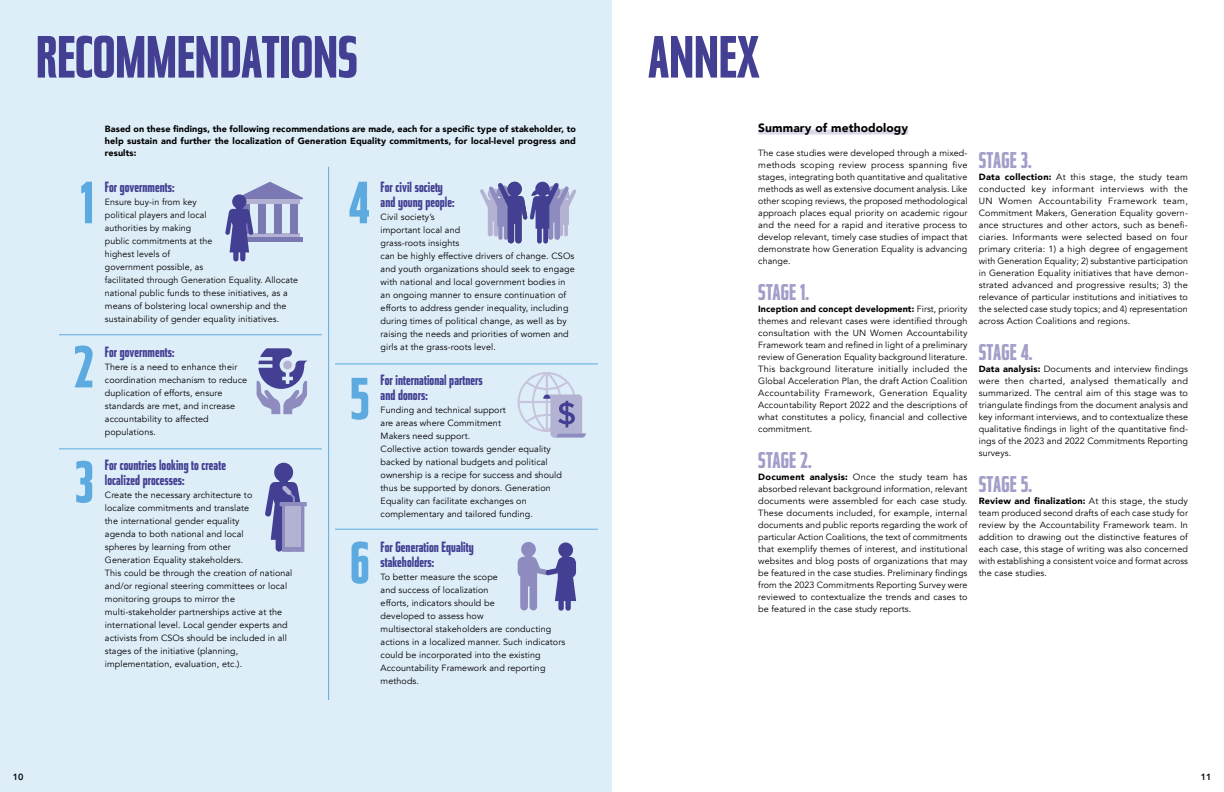
<style>
.page{position:relative;width:1224px;height:792px;background:#fff}
.page>*{position:absolute;margin:0;border:0;box-sizing:border-box;transform-origin:0 0}
.H_1_OK{font:700 60px "Tasse";color:#433f92}
.H_1_OK-2{font:700 60px "Tasse";color:#5caadf}
.body_OK{font:700 23px "Tasse";letter-spacing:.005em;color:#a19fc8}
.KF_body{font:700 15px/15px "Tasse";letter-spacing:.005em;color:#433f92}
.H2_underline_OK_highlight{font:900 12px "Avenir";letter-spacing:.01em;color:#000}
.body_OK-2{font:9px/12px "Avenir";letter-spacing:.01em;color:#000;text-align:justify}
.KF_body-2{font:9px/13px "Avenir";letter-spacing:.01em;color:#000}
.body_OK-3{font:900 9px/12px "Avenir";letter-spacing:.015em;color:#000;text-align:justify}
.t1{font:800 9px "Avenir";color:#000}
.s1{font-weight:900}
</style>
<div class="page">
<div style="left:0;top:0;width:612px;height:792px;background:#deeef9"></div>
<hr style="left:328px;top:167px;width:1px;height:533px;background:#5caadf">
<hr style="left:335px;top:363px;width:263px;height:1px;background:#5caadf">
<hr style="left:335px;top:529px;width:263px;height:1px;background:#5caadf">
<hr style="left:59px;top:334px;width:263px;height:1px;background:#5caadf">
<hr style="left:59px;top:448px;width:263px;height:1px;background:#5caadf">
<svg style="left:225px;top:182px;width:78px;height:79px"></svg>
<svg style="left:265px;top:463px;width:42px;height:89px"></svg>
<div style="left:285px;top:506px;width:16px;height:41px;background:#b4b2d3"></div>
<svg style="left:480px;top:181px;width:96px;height:63px"></svg>
<svg style="left:518px;top:372px;width:68px;height:66px"></svg>
<svg style="left:257px;top:348px;width:51px;height:66px"></svg>
<hr style="left:758px;top:130px;width:150px;height:4px;background:#dad8e9">
<svg style="left:518px;top:542px;width:58px;height:69px"></svg>
<p class="H_1_OK" style="left:36px;top:24px;width:323px">RECOMMENDATIONS</p>
<p class="H_1_OK-2" style="left:81px;top:170px;width:14px">1</p>
<p class="H_1_OK-2" style="left:74px;top:334px;width:21px">2</p>
<p class="H_1_OK-2" style="left:76px;top:449px;width:19px">3</p>
<p class="body_OK-3" style="left:105px;top:123px;width:473px">Based on these findings, the following recommendations are made, each for a specific type of stakeholder, to help sustain and further the localization of Generation Equality commitments, for local-level progress and results:</p>
<p class="KF_body" style="left:105px;top:180px;width:71px">For governments:</p>
<p class="KF_body-2" style="left:105px;top:196px;width:195px">Ensure buy-in from key<br>political players and local<br>authorities by making<br>public commitments at the<br>highest levels of<br>government possible, as<br>facilitated through Generation Equality. Allocate national public funds to these initiatives, as a means of bolstering local ownership and the sustainability of gender equality initiatives.</p>
<p class="KF_body" style="left:105px;top:344px;width:71px">For governments:</p>
<p class="KF_body-2" style="left:105px;top:361px;width:144px">There is a need to enhance their coordination mechanism to reduce duplication of efforts, ensure standards are met, and increase accountability to affected populations.</p>
<p class="KF_body" style="left:105px;top:457px;width:123px">For countries looking to create localized processes:</p>
<p class="KF_body-2" style="left:105px;top:488px;width:189px">Create the necessary architecture to<br>localize commitments and translate<br>the international gender equality<br>agenda to both national and local<br>spheres by learning from other<br>Generation Equality stakeholders.<br>This could be through the creation of national and/or regional steering committees or local monitoring groups to mirror the multi-stakeholder partnerships active at the international level. Local gender experts and activists from CSOs should be included in all stages of the initiative (planning, implementation, evaluation, etc.).</p>
<p class="H_1_OK-2" style="left:349px;top:170px;width:22px">4</p>
<p class="H_1_OK-2" style="left:351px;top:366px;width:20px">5</p>
<p class="H_1_OK-2" style="left:350px;top:530px;width:20px">6</p>
<p class="KF_body" style="left:381px;top:180px;width:75px">For civil society and young people:</p>
<p class="KF_body-2" style="left:381px;top:211px;width:196px">Civil society’s<br>important local and<br>grass-roots insights<br>can be highly effective drivers of change. CSOs and youth organizations should seek to engage with national and local government bodies in an ongoing manner to ensure continuation of efforts to address gender inequality, including during times of political change, as well as by raising the needs and priorities of women and girls at the grass-roots level.</p>
<p class="KF_body" style="left:381px;top:372px;width:104px">For international partners and donors:</p>
<p class="KF_body-2" style="left:381px;top:404px;width:183px">Funding and technical support<br>are areas where Commitment<br>Makers need support.<br>Collective action towards gender equality backed by national budgets and political ownership is a recipe for success and should thus be supported by donors. Generation Equality can facilitate exchanges on complementary and tailored funding.</p>
<p class="KF_body" style="left:381px;top:539px;width:95px">For Generation Equality stakeholders:</p>
<p class="KF_body-2" style="left:381px;top:570px;width:186px">To better measure the scope<br>and success of localization<br>efforts, indicators should be<br>developed to assess how<br>multisectoral stakeholders are conducting actions in a localized manner. Such indicators could be incorporated into the existing<br>Accountability Framework and reporting methods.</p>
<p class="H_1_OK" style="left:648px;top:24px;width:113px">ANNEX</p>
<p class="H2_underline_OK_highlight" style="left:758px;top:118px;width:152px">Summary of methodology</p>
<p class="body_OK-2" style="left:758px;top:147px;width:211px">The case studies were developed through a mixed&shy;methods scoping review process spanning five stages, integrating both quantitative and qualitative methods as well as extensive document analysis. Like other scoping reviews, the proposed methodological approach places equal priority on academic rigour and the need for a rapid and iterative process to develop relevant, timely case studies of impact that demonstrate how Generation Equality is advancing change.</p>
<p class="body_OK" style="left:758px;top:280px;width:52px">STAGE 1.</p>
<p class="body_OK-2" style="left:758px;top:303px;width:211px"><span class="s1">Inception and concept development:</span> First, priority themes and relevant cases were identified through consultation with the UN Women Accountability Framework team and refined in light of a preliminary review of Generation Equality background literature.<br>This background literature initially included the Global Acceleration Plan, the draft Action Coalition Accountability Framework, Generation Equality Accountability Report 2022 and the descriptions of what constitutes a policy, financial and collective commitment.</p>
<p class="body_OK" style="left:758px;top:448px;width:55px">STAGE 2.</p>
<p class="body_OK-2" style="left:758px;top:471px;width:211px"><span class="s1">Document analysis:</span> Once the study team has absorbed relevant background information, relevant documents were assembled for each case study.<br>These documents included, for example, internal documents and public reports regarding the work of particular Action Coalitions, the text of commitments that exemplify themes of interest, and institutional websites and blog posts of organizations that may be featured in the case studies. Preliminary findings from the 2023 Commitments Reporting Survey were reviewed to contextualize the trends and cases to be featured in the case study reports.</p>
<p class="body_OK" style="left:979px;top:148px;width:54px">STAGE 3.</p>
<p class="body_OK-2" style="left:979px;top:171px;width:211px"><span class="s1">Data collection:</span> At this stage, the study team conducted key informant interviews with the UN Women Accountability Framework team, Commitment Makers, Generation Equality govern&shy;ance structures and other actors, such as benefi&shy;ciaries. Informants were selected based on four primary criteria: 1) a high degree of engagement with Generation Equality; 2) substantive participation in Generation Equality initiatives that have demon&shy;strated advanced and progressive results; 3) the relevance of particular institutions and initiatives to the selected case study topics; and 4) representation across Action Coalitions and regions.</p>
<p class="body_OK" style="left:979px;top:340px;width:55px">STAGE 4.</p>
<p class="body_OK-2" style="left:979px;top:363px;width:211px"><span class="s1">Data analysis:</span> Documents and interview findings were then charted, analysed thematically and summarized. The central aim of this stage was to triangulate findings from the document analysis and key informant interviews, and to contextualize these qualitative findings in light of the quantitative find&shy;ings of the 2023 and 2022 Commitments Reporting surveys.</p>
<p class="body_OK" style="left:979px;top:472px;width:55px">STAGE 5.</p>
<p class="body_OK-2" style="left:979px;top:495px;width:211px"><span class="s1">Review and finalization:</span> At this stage, the study team produced second drafts of each case study for review by the Accountability Framework team. In addition to drawing out the distinctive features of each case, this stage of writing was also concerned with establishing a consistent voice and format across the case studies.</p>
<p class="t1" style="left:13px;top:770px;width:12px">10</p>
<p class="t1" style="left:1201px;top:770px;width:12px">11</p>
</div>
